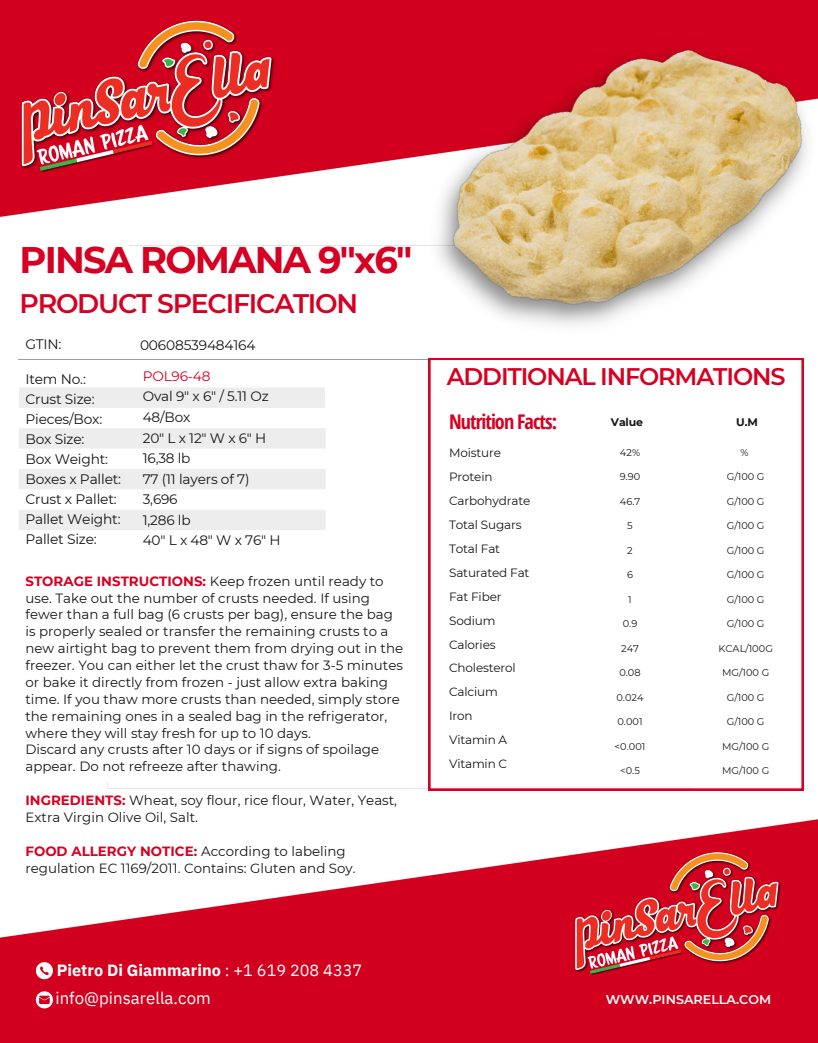
<style>
.page{position:relative;width:818px;height:1043px;background:#fff}
.page>*{position:absolute;margin:0;border:0;box-sizing:border-box;transform-origin:0 0}
.t1{font:700 36.88px "Montserrat";letter-spacing:-.05em;color:#d60022}
.t2{font:600 26.75px "Montserrat";letter-spacing:-.05em;color:#d60022}
.t3{font:600 24px "Montserrat";letter-spacing:-.05em;color:#d60022}
.t4{font:700 20.25px "Open Sans Condensed";letter-spacing:-.05em;color:#d60022}
.t5{font:16.75px "IBM Plex Sans";color:#fff}
.t6{font:700 16.25px "IBM Plex Sans";color:#fff}
.t7{font:13.75px/20px "Montserrat";letter-spacing:-.015em;color:#171615}
.t8{font:13.62px "Montserrat";letter-spacing:-.015em;color:#171615}
.t9{font:13.62px "Montserrat";letter-spacing:.235em;color:#171615}
.t10{font:13.62px "Montserrat";letter-spacing:-.015em;color:#d60022}
.t11{font:13.38px/16.9px "Montserrat";color:#171615}
.t12{font:600 12.62px "Montserrat";color:#fff}
.t13{font:12px/23.9px "Montserrat";letter-spacing:-.015em;color:#171615}
.t14{font:700 11px "Montserrat";letter-spacing:-.015em;color:#171615}
.t15{font:9.75px "Montserrat";color:#171615}
.s1{font-weight:700;color:#d60022}
.s2{font-weight:400}
</style>
<div class="page">
<img style="left:0;top:0;width:381px;height:246px">
<img style="left:0;top:781px;width:818px;height:261px">
<svg style="left:36px;top:962px;width:17px;height:17px"></svg>
<svg style="left:36px;top:991px;width:17px;height:17px"></svg>
<hr style="left:18px;top:359px;width:411px;height:1px;background:#9c9c9b">
<svg style="left:19px;top:428px;width:306px;height:102px;fill:#ededed"></svg>
<div style="left:19px;top:388px;width:306px;height:20px;background:#ededed"></div>
<img style="left:381px;top:0;width:437px;height:377px">
<img style="left:573px;top:850px;width:209px;height:127px">
<img style="left:20px;top:19px;width:256px;height:157px">
<svg style="left:429px;top:358px;width:374px;height:432px"></svg>
<p class="t1" style="left:20px;top:237px;width:394px">PINSA ROMANA 9"x6"</p>
<p class="t2" style="left:20px;top:287px;width:340px">PRODUCT SPECIFICATION</p>
<p class="t7" style="left:25px;top:334px;width:38px">GTIN:</p>
<p class="t7" style="left:140px;top:335px;width:117px">00608539484164</p>
<p class="t7" style="left:25px;top:369px;width:78px">Item No.:<br>Crust Size:<br>Pieces/Box:<br>Box Size:</p>
<p class="t7" style="left:25px;top:449px;width:84px">Box Weight:</p>
<p class="t7" style="left:25px;top:469px;width:97px">Boxes x Pallet:<br>Crust x Pallet:<br>Pallet Weight:<br>Pallet Size:</p>
<h2 class="t10" style="left:143px;top:368px;width:69px">POL96-48</h2>
<p class="t8" style="left:143px;top:388px;width:127px">Oval 9" x 6" / 5.11 Oz</p>
<p class="t8" style="left:143px;top:409px;width:49px">48/Box</p>
<h4 class="t9" style="left:143px;top:429px;width:125px">20"Lx12"Wx6"H</h4>
<p class="t8" style="left:143px;top:450px;width:49px">16,38 lb</p>
<p class="t8" style="left:143px;top:470px;width:108px">77 (11 layers of 7)</p>
<p class="t8" style="left:143px;top:491px;width:36px">3,696</p>
<p class="t8" style="left:143px;top:511px;width:49px">1,286 lb</p>
<p class="t9" style="left:143px;top:532px;width:139px">40"Lx48"Wx76"H</p>
<p class="t11" style="left:25px;top:572px;width:379px"><span class="s1">STORAGE INSTRUCTIONS:</span> Keep frozen until ready to use. Take out the number of crusts needed. If using fewer than a full bag (6 crusts per bag), ensure the bag is properly sealed or transfer the remaining crusts to a new airtight bag to prevent them from drying out in the freezer. You can either let the crust thaw for 3-5 minutes or bake it directly from frozen - just allow extra baking time. If you thaw more crusts than needed, simply store the remaining ones in a sealed bag in the refrigerator, where they will stay fresh for up to 10 days.</p>
<p class="t11" style="left:25px;top:741px;width:355px">Discard any crusts after 10 days or if signs of spoilage appear. Do not refreeze after thawing.</p>
<p class="t11" style="left:25px;top:791px;width:373px"><span class="s1">INGREDIENTS:</span> Wheat, soy flour, rice flour, Water, Yeast,<br>Extra Virgin Olive Oil, Salt.</p>
<p class="t11" style="left:25px;top:842px;width:332px"><span class="s1">FOOD ALLERGY NOTICE:</span> According to labeling regulation EC 1169/2011. Contains: Gluten and Soy.</p>
<p class="t6" style="left:57px;top:959px;width:307px">Pietro Di Giammarino <span class="s2">: +1 619 208 4337</span></p>
<h1 class="t5" style="left:55px;top:987px;width:157px">info@pinsarella.com</h1>
<p class="t3" style="left:447px;top:362px;width:340px">ADDITIONAL INFORMATIONS</p>
<p class="t4" style="left:449px;top:407px;width:110px">Nutrition Facts:</p>
<p class="t14" style="left:611px;top:415px;width:34px">Value</p>
<p class="t14" style="left:736px;top:415px;width:23px">U.M</p>
<p class="t15" style="left:620px;top:446px;width:22px">42%</p>
<p class="t15" style="left:619px;top:470px;width:22px">9.90</p>
<p class="t15" style="left:619px;top:495px;width:22px">46.7</p>
<p class="t15" style="left:627px;top:519px;width:7px">5</p>
<p class="t15" style="left:627px;top:544px;width:7px">2</p>
<h3 class="t15" style="left:627px;top:568px;width:7px">6</h3>
<p class="t15" style="left:628px;top:593px;width:5px">1</p>
<p class="t15" style="left:622px;top:617px;width:16px">0.9</p>
<p class="t15" style="left:621px;top:642px;width:19px">247</p>
<p class="t15" style="left:619px;top:666px;width:23px">0.08</p>
<p class="t15" style="left:616px;top:691px;width:29px">0.024</p>
<p class="t15" style="left:617px;top:715px;width:27px">0.001</p>
<p class="t15" style="left:614px;top:740px;width:32px">&lt;0.001</p>
<p class="t15" style="left:620px;top:764px;width:21px">&lt;0.5</p>
<p class="t13" style="left:449px;top:441px;width:83px">Moisture<br>Protein<br>Carbohydrate<br>Total Sugars</p>
<p class="t13" style="left:449px;top:536px;width:82px">Total Fat<br>Saturated Fat</p>
<p class="t13" style="left:449px;top:584px;width:54px">Fat Fiber</p>
<p class="t13" style="left:449px;top:608px;width:68px">Sodium<br>Calories<br>Cholesterol<br>Calcium</p>
<p class="t13" style="left:449px;top:704px;width:25px">Iron</p>
<p class="t13" style="left:449px;top:727px;width:60px">Vitamin A<br>Vitamin C</p>
<p class="t15" style="left:740px;top:446px;width:10px">%</p>
<p class="t15" style="left:726px;top:470px;width:39px">G/100 G</p>
<p class="t15" style="left:726px;top:495px;width:39px">G/100 G</p>
<p class="t15" style="left:726px;top:519px;width:39px">G/100 G</p>
<p class="t15" style="left:726px;top:544px;width:39px">G/100 G</p>
<p class="t15" style="left:726px;top:568px;width:39px">G/100 G</p>
<p class="t15" style="left:726px;top:593px;width:39px">G/100 G</p>
<p class="t15" style="left:726px;top:617px;width:39px">G/100 G</p>
<p class="t15" style="left:718px;top:642px;width:56px">KCAL/100G</p>
<p class="t15" style="left:722px;top:666px;width:49px">MG/100 G</p>
<p class="t15" style="left:726px;top:691px;width:39px">G/100 G</p>
<p class="t15" style="left:726px;top:715px;width:39px">G/100 G</p>
<p class="t15" style="left:722px;top:740px;width:49px">MG/100 G</p>
<p class="t15" style="left:722px;top:764px;width:49px">MG/100 G</p>
<p class="t12" style="left:605px;top:991px;width:167px">WWW.PINSARELLA.COM</p>
</div>
